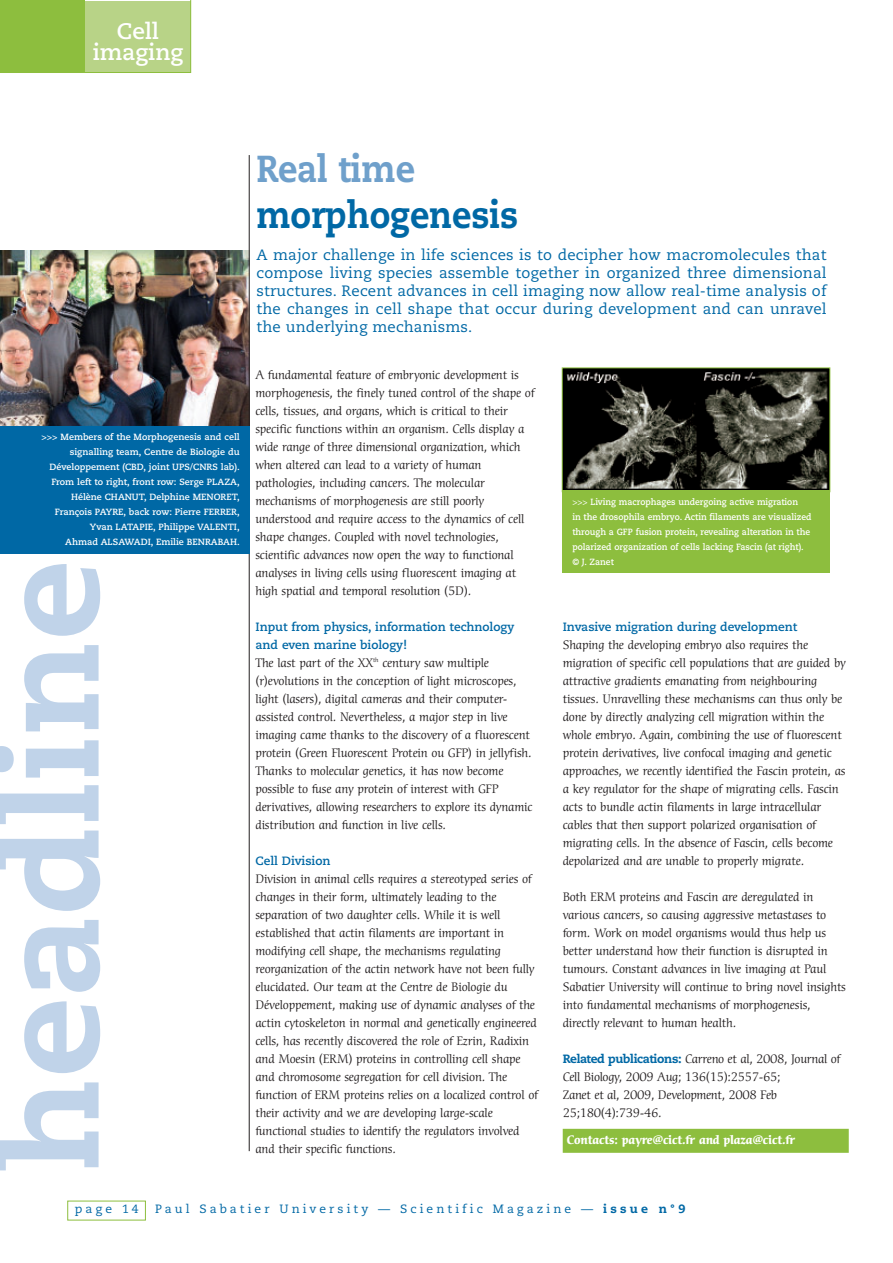
<style>
.page{position:relative;width:893px;height:1263px;background:#fff}
.page>*{position:absolute;margin:0;border:0;box-sizing:border-box;transform-origin:0 0}
.t1{font:800 139.05px "Caecilia";color:#c0d3e9}
.t2{font:800 37.5px "Caecilia";letter-spacing:-.005em;color:#0068a5;scale:.9 1}
.t3{font:800 37.5px "Caecilia";letter-spacing:-.005em;color:#6fa0cb;scale:.9 1}
.t4{font:700 22.5px/21px "Caecilia";color:#fff;text-align:center}
.t5{font:15px/18px "Caecilia";letter-spacing:.01em;color:#0068a5;text-align:justify}
.t6{font:12px/18px "Cerigo";letter-spacing:-.02em;color:#231f20}
.t7{font:700 12px/18px "Caecilia";color:#0068a5}
.t8{font:12px "Caecilia";letter-spacing:.255em;color:#0068a5}
.t9{font:700 12px "Cerigo";letter-spacing:-.02em;color:#fff}
.t10{font:800 12px "Caecilia";letter-spacing:.27em;color:#0068a5}
.t11{font:700 9px/15px "Caecilia";color:#fff;text-align:right}
.t12{font:700 9px/15px "Caecilia";color:#fff;scale:.95 1}
.s1{font-weight:400}
.s2{font-family:"Caecilia";font-weight:800;color:#0068a5}
</style>
<div class="page">
<div style="left:84px;top:1px;width:107px;height:72px;background:#b8d387"></div>
<div style="left:0;top:1px;width:84px;height:72px;background:#8dbe3e"></div>
<div style="left:563px;top:1129px;width:286px;height:24px;background:#8dbe3e"></div>
<img style="left:0;top:250px;width:249px;height:176px">
<img style="left:564px;top:369px;width:264px;height:121px">
<div style="left:562px;top:490px;width:268px;height:83px;background:#8dbe3e"></div>
<hr style="left:249px;top:155px;width:1px;height:996px;background:#231f20">
<div style="left:0;top:426px;width:250px;height:127px;background:#0068a5"></div>
<h3 class="t4" style="left:93px;top:22px;width:92px">Cell imaging</h3>
<p class="t11" style="left:41px;top:430px;width:200px">&gt;&gt;&gt; Members of the Morphogenesis and cell signalling team, Centre de Biologie du Développement (CBD, joint UPS/CNRS lab).<br>From left to right, front row: Serge PLAZA, Hélène CHANUT, Delphine MENORET, François PAYRE, back row: Pierre FERRER, Yvan LATAPIE, Philippe VALENTI,<br>Ahmad ALSAWADI, Emilie BENRABAH.</p>
<h1 class="t1" style="left:-8px;top:1173px;width:614px;rotate:-90deg">headline</h1>
<h2 class="t3" style="left:256px;top:153px;width:178px">Real time</h2>
<h2 class="t2" style="left:256px;top:199px;width:293px">morphogenesis</h2>
<p class="t5" style="left:256px;top:247px;width:572px">A major challenge in life sciences is to decipher how macromolecules that compose living species assemble together in organized three dimensional structures. Recent advances in cell imaging now allow real-time analysis of the changes in cell shape that occur during development and can unravel the underlying mechanisms.</p>
<p class="t6" style="left:255px;top:366px;width:281px">A fundamental feature of embryonic development is morphogenesis, the finely tuned control of the shape of cells, tissues, and organs, which is critical to their specific functions within an organism. Cells display a wide range of three dimensional organization, which when altered can lead to a variety of human pathologies, including cancers. The molecular mechanisms of morphogenesis are still poorly understood and require access to the dynamics of cell shape changes. Coupled with novel technologies, scientific advances now open the way to functional analyses in living cells using fluorescent imaging at high spatial and temporal resolution (5D).</p>
<p class="t7" style="left:255px;top:619px;width:261px">Input from physics, information technology and even marine biology!</p>
<p class="t6" style="left:255px;top:654px;width:279px">The last part of the XX<sup>th</sup> century saw multiple (r)evolutions in the conception of light microscopes, light (lasers), digital cameras and their computer&shy;assisted control. Nevertheless, a major step in live imaging came thanks to the discovery of a fluorescent protein (Green Fluorescent Protein ou GFP) in jellyfish.<br>Thanks to molecular genetics, it has now become possible to fuse any protein of interest with GFP derivatives, allowing researchers to explore its dynamic distribution and function in live cells.</p>
<p class="t7" style="left:255px;top:853px;width:77px">Cell Division</p>
<p class="t6" style="left:255px;top:870px;width:284px">Division in animal cells requires a stereotyped series of changes in their form, ultimately leading to the separation of two daughter cells. While it is well established that actin filaments are important in modifying cell shape, the mechanisms regulating reorganization of the actin network have not been fully elucidated. Our team at the Centre de Biologie du Développement, making use of dynamic analyses of the actin cytoskeleton in normal and genetically engineered cells, has recently discovered the role of Ezrin, Radixin and Moesin (ERM) proteins in controlling cell shape and chromosome segregation for cell division. The function of ERM proteins relies on a localized control of their activity and we are developing large-scale functional studies to identify the regulators involved and their specific functions.</p>
<p class="t12" style="left:572px;top:495px;width:253px"><span class="s1">&gt;&gt;&gt;</span> Living macrophages undergoing active migration<br>in the drosophila embryo. Actin filaments are visualized through a GFP fusion protein, revealing alteration in the polarized organization of cells lacking Fascin (at right). © J. Zanet</p>
<p class="t7" style="left:563px;top:619px;width:236px">Invasive migration during development</p>
<p class="t6" style="left:563px;top:636px;width:285px">Shaping the developing embryo also requires the migration of specific cell populations that are guided by attractive gradients emanating from neighbouring tissues. Unravelling these mechanisms can thus only be done by directly analyzing cell migration within the whole embryo. Again, combining the use of fluorescent protein derivatives, live confocal imaging and genetic approaches, we recently identified the Fascin protein, as a key regulator for the shape of migrating cells. Fascin acts to bundle actin filaments in large intracellular cables that then support polarized organisation of migrating cells. In the absence of Fascin, cells become depolarized and are unable to properly migrate.</p>
<p class="t6" style="left:563px;top:888px;width:285px">Both ERM proteins and Fascin are deregulated in various cancers, so causing aggressive metastases to form. Work on model organisms would thus help us better understand how their function is disrupted in tumours. Constant advances in live imaging at Paul Sabatier University will continue to bring novel insights into fundamental mechanisms of morphogenesis, directly relevant to human health.</p>
<p class="t6" style="left:563px;top:1050px;width:279px"><span class="s2">Related publications:</span> Carreno et al, 2008, Journal of Cell Biology, 2009 Aug; 136(15):2557-65;<br>Zanet et al, 2009, Development, 2008 Feb 25;180(4):739-46.</p>
<p class="t9" style="left:567px;top:1135px;width:230px">Contacts: payre@cict.fr and plaza@cict.fr</p>
<p class="t8" style="left:75px;top:1203px;width:65px">page 14</p>
<p class="t8" style="left:155px;top:1203px;width:439px">Paul Sabatier University — Scientific Magazine —</p>
<p class="t10" style="left:603px;top:1203px;width:84px">issue n°9</p>
</div>
